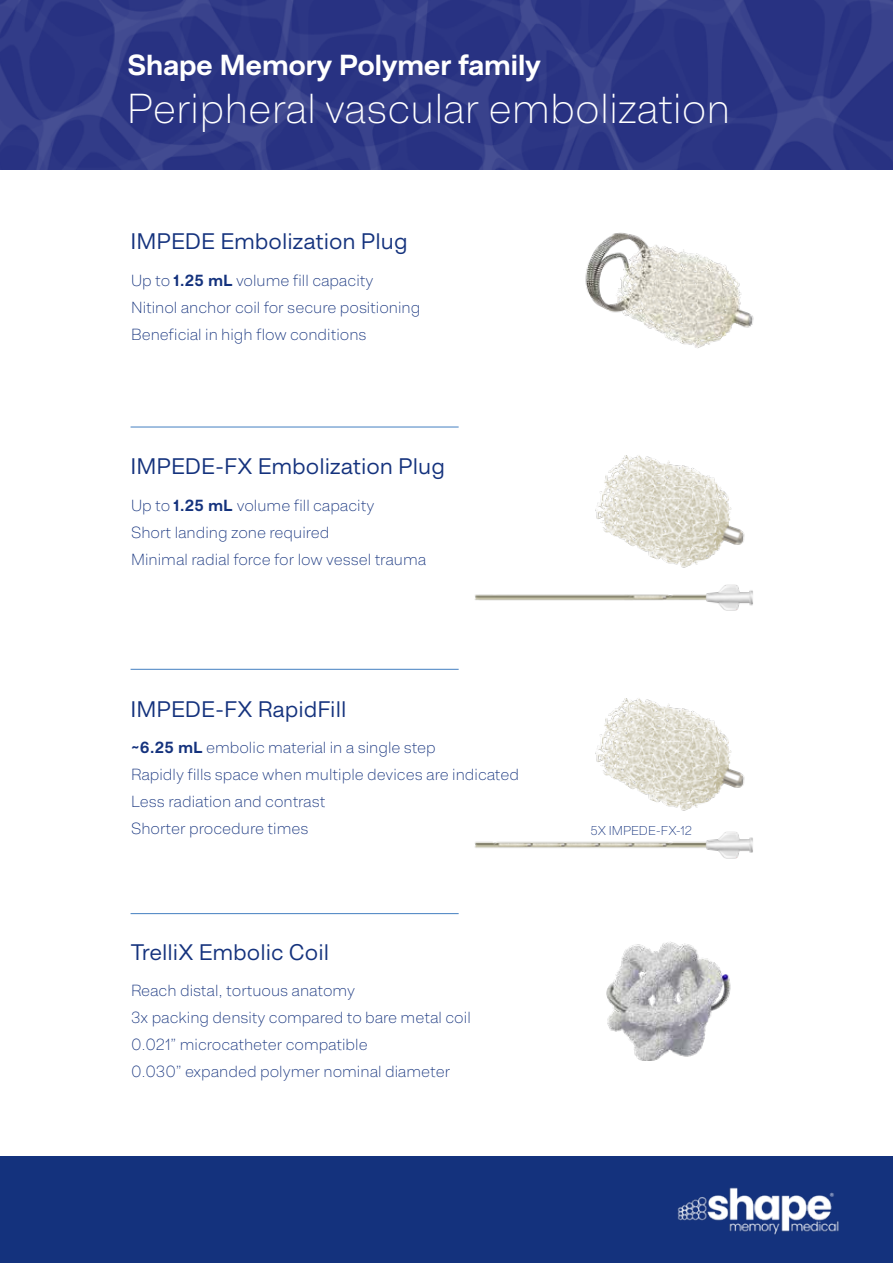
<style>
.page{position:relative;width:893px;height:1263px;background:#fff}
.page>*{position:absolute;margin:0;border:0;box-sizing:border-box;transform-origin:0 0}
.t1{font:300 39px "Montreux C";color:#fff}
.t2{font:700 27px "Montreux C";letter-spacing:-.02em;color:#fff}
.t3{font:21px "Montreux C";color:#14327d}
.t4{font:300 15px/27px "Montreux C";color:#14327d}
.t5{font:300 12px "Montreux C";color:#14327d}
.s1{font-weight:700}
</style>
<div class="page">
<img style="left:0;top:0;width:893px;height:169px">
<img style="left:585px;top:232px;width:169px;height:116px">
<img style="left:595px;top:455px;width:150px;height:113px">
<img style="left:475px;top:584px;width:278px;height:27px">
<hr style="left:131px;top:427px;width:328px;height:1px;background:#447fc1">
<img style="left:595px;top:698px;width:150px;height:113px">
<img style="left:475px;top:831px;width:278px;height:28px">
<hr style="left:131px;top:669px;width:328px;height:1px;background:#447fc1">
<img style="left:606px;top:942px;width:125px;height:118px">
<hr style="left:131px;top:913px;width:328px;height:1px;background:#447fc1">
<div style="left:0;top:1157px;width:893px;height:106px;background:#14327d"></div>
<img style="left:677px;top:1187px;width:162px;height:48px">
<h2 class="t2" style="left:128px;top:48px;width:415px">Shape Memory Polymer family</h2>
<h1 class="t1" style="left:127px;top:85px;width:605px">Peripheral vascular embolization</h1>
<h3 class="t3" style="left:131px;top:228px;width:279px">IMPEDE Embolization Plug</h3>
<p class="t4" style="left:131px;top:267px;width:291px">Up to <span class="s1">1.25 mL</span> volume fill capacity<br>Nitinol anchor coil for secure positioning<br>Beneficial in high flow conditions</p>
<h3 class="t3" style="left:131px;top:454px;width:316px">IMPEDE-FX Embolization Plug</h3>
<p class="t4" style="left:131px;top:492px;width:297px">Up to <span class="s1">1.25 mL</span> volume fill capacity<br>Short landing zone required<br>Minimal radial force for low vessel trauma</p>
<h3 class="t3" style="left:131px;top:696px;width:217px">IMPEDE-FX RapidFill</h3>
<p class="t4" style="left:131px;top:734px;width:389px"><span class="s1">~6.25 mL</span> embolic material in a single step<br>Rapidly fills space when multiple devices are indicated Less radiation and contrast<br>Shorter procedure times</p>
<h3 class="t3" style="left:131px;top:939px;width:200px">TrelliX Embolic Coil</h3>
<p class="t4" style="left:131px;top:977px;width:341px">Reach distal, tortuous anatomy<br>3x packing density compared to bare metal coil 0.021” microcatheter compatible<br>0.030” expanded polymer nominal diameter</p>
<p class="t5" style="left:590px;top:823px;width:103px">5X IMPEDE-FX-12</p>
</div>
